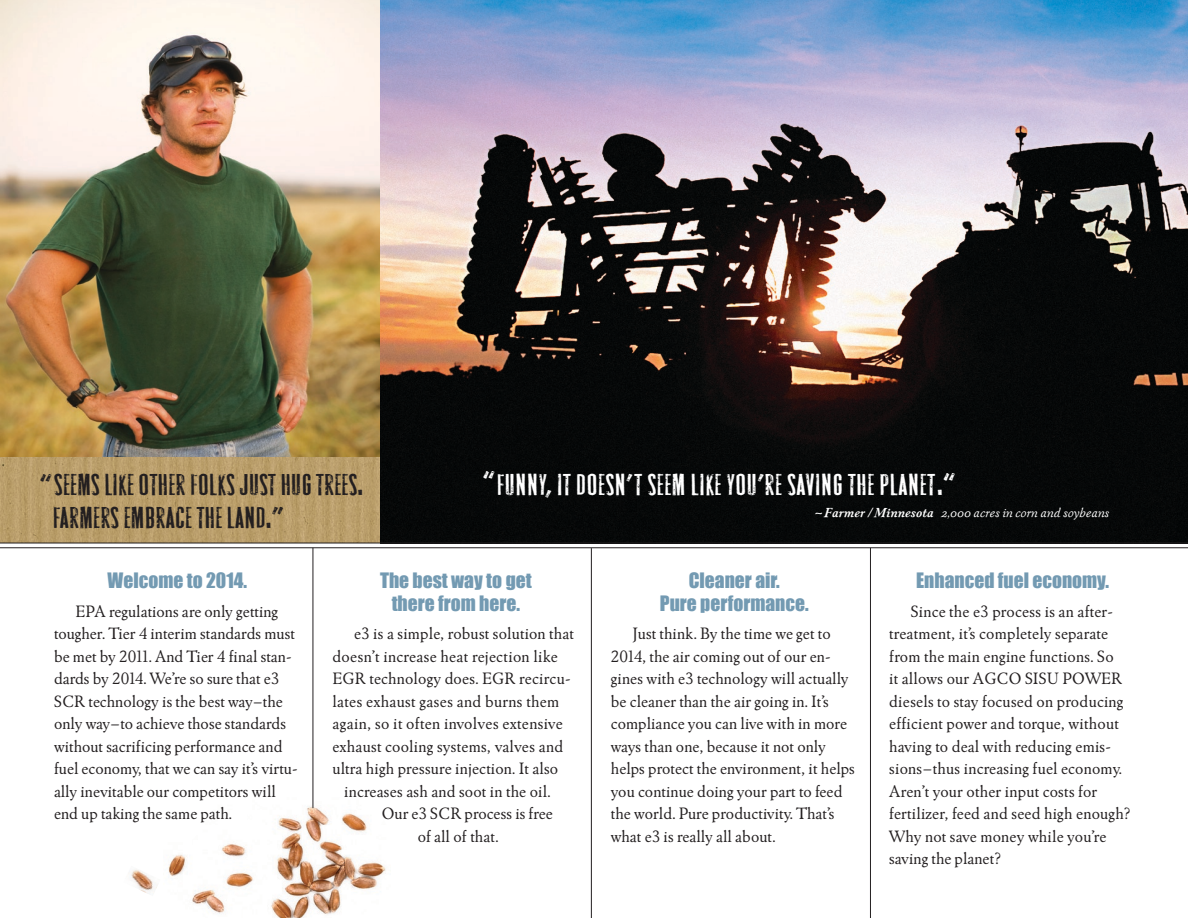
<style>
.page{position:relative;width:1188px;height:918px;background:#fff}
.page>*{position:absolute;margin:0;border:0;box-sizing:border-box;transform-origin:0 0}
.t1{font:33px/33px "Roadkill Alternates";letter-spacing:.01em;color:#231f20;scale:1.1 1}
.t2{font:33px "Roadkill Alternates";letter-spacing:.02em;color:#fff;scale:1.1 1}
.Paragraph_Style_4{font:19.5px/22.5px "Impact";color:#739ab2;text-align:center}
.Body_Copy_Justified{font:17.25px/22.5px "Winchester New ITC";color:#231f20}
.t3{font:16.05px "Winchester New ITCOSTT Bold Ita";color:#fff;scale:1.43 1}
.t4{font:13.5px "Winchester New ITCOSTT Book Ita";letter-spacing:.01em;color:#fff}
.s1{font-family:"Winchester New ITCOSTT Bold Ita"}
</style>
<div class="page">
<img style="left:168px;top:797px;width:218px;height:121px">
<img style="left:0;top:0;width:381px;height:458px">
<img style="left:0;top:458px;width:381px;height:85px">
<img style="left:381px;top:0;width:807px;height:543px">
<hr style="left:870px;top:548px;width:1px;height:370px;background:#231f20">
<hr style="left:591px;top:548px;width:1px;height:370px;background:#231f20">
<hr style="left:313px;top:548px;width:1px;height:260px;background:#231f20">
<hr style="left:0;top:547px;width:1188px;height:1px;background:#231f20">
<hr style="left:0;top:543px;width:1188px;height:1px;background:#231f20">
<img style="left:131px;top:869px;width:27px;height:25px">
<p class="t1" style="left:53px;top:468px;width:284px;text-indent:-13px">“SEEMS LIKE OTHER FOLKS JUST HUG TREES.<br>FARMERS EMBRACE THE LAND.”</p>
<p class="t2" style="left:483px;top:467px;width:430px">“FUNNY, IT DOESN’T SEEM LIKE YOU’RE SAVING THE PLANET.“</p>
<p class="t3" style="left:811px;top:507px;width:10px">˜</p>
<p class="t4" style="left:824px;top:505px;width:287px"><span class="s1">Farmer / Minnesota</span> 2,000 acres in corn and soybeans</p>
<p class="Paragraph_Style_4" style="left:108px;top:569px;width:141px">Welcome to 2014.</p>
<p class="Body_Copy_Justified" style="left:54px;top:599px;width:245px;text-indent:22px">EPA regulations are only getting tougher. Tier 4 interim standards must be met by 2011. And Tier 4 final stan&shy;dards by 2014. We’re so sure that e3<br>SCR technology is the best way–the only way–to achieve those standards without sacrificing performance and fuel economy, that we can say it’s virtu&shy;ally inevitable our competitors will end up taking the same path.</p>
<p class="Paragraph_Style_4" style="left:380px;top:569px;width:153px">The best way to get there from here.</p>
<p class="Body_Copy_Justified" style="left:354px;top:622px;width:221px">e3 is a simple, robust solution that</p>
<p class="Body_Copy_Justified" style="left:332px;top:644px;width:227px">doesn’t increase heat rejection like</p>
<p class="Body_Copy_Justified" style="left:332px;top:667px;width:240px">EGR technology does. EGR recircu-</p>
<p class="Body_Copy_Justified" style="left:332px;top:689px;width:228px">lates exhaust gases and burns them</p>
<p class="Body_Copy_Justified" style="left:332px;top:712px;width:232px">again, so it often involves extensive</p>
<p class="Body_Copy_Justified" style="left:332px;top:734px;width:232px">exhaust cooling systems, valves and</p>
<p class="Body_Copy_Justified" style="left:332px;top:757px;width:227px">ultra high pressure injection. It also</p>
<p class="Body_Copy_Justified" style="left:344px;top:779px;width:208px">increases ash and soot in the oil.</p>
<p class="Body_Copy_Justified" style="left:382px;top:802px;width:172px">Our e3 SCR process is free</p>
<p class="Body_Copy_Justified" style="left:418px;top:824px;width:82px">of all of that.</p>
<p class="Paragraph_Style_4" style="left:660px;top:569px;width:150px">Cleaner air.<br>Pure performance.</p>
<p class="Body_Copy_Justified" style="left:611px;top:622px;width:246px;text-indent:22px">Just think. By the time we get to 2014, the air coming out of our en&shy;gines with e3 technology will actually be cleaner than the air going in. It’s compliance you can live with in more ways than one, because it not only helps protect the environment, it helps you continue doing your part to feed the world. Pure productivity. That’s what e3 is really all about.</p>
<p class="Paragraph_Style_4" style="left:916px;top:569px;width:195px">Enhanced fuel economy.</p>
<p class="Body_Copy_Justified" style="left:889px;top:599px;width:243px;text-indent:22px">Since the e3 process is an after&shy;treatment, it’s completely separate from the main engine functions. So<br>it allows our AGCO SISU POWER diesels to stay focused on producing efficient power and torque, without having to deal with reducing emis&shy;sions–thus increasing fuel economy.<br>Aren’t your other input costs for fertilizer, feed and seed high enough?<br>Why not save money while you’re saving the planet?</p>
</div>
